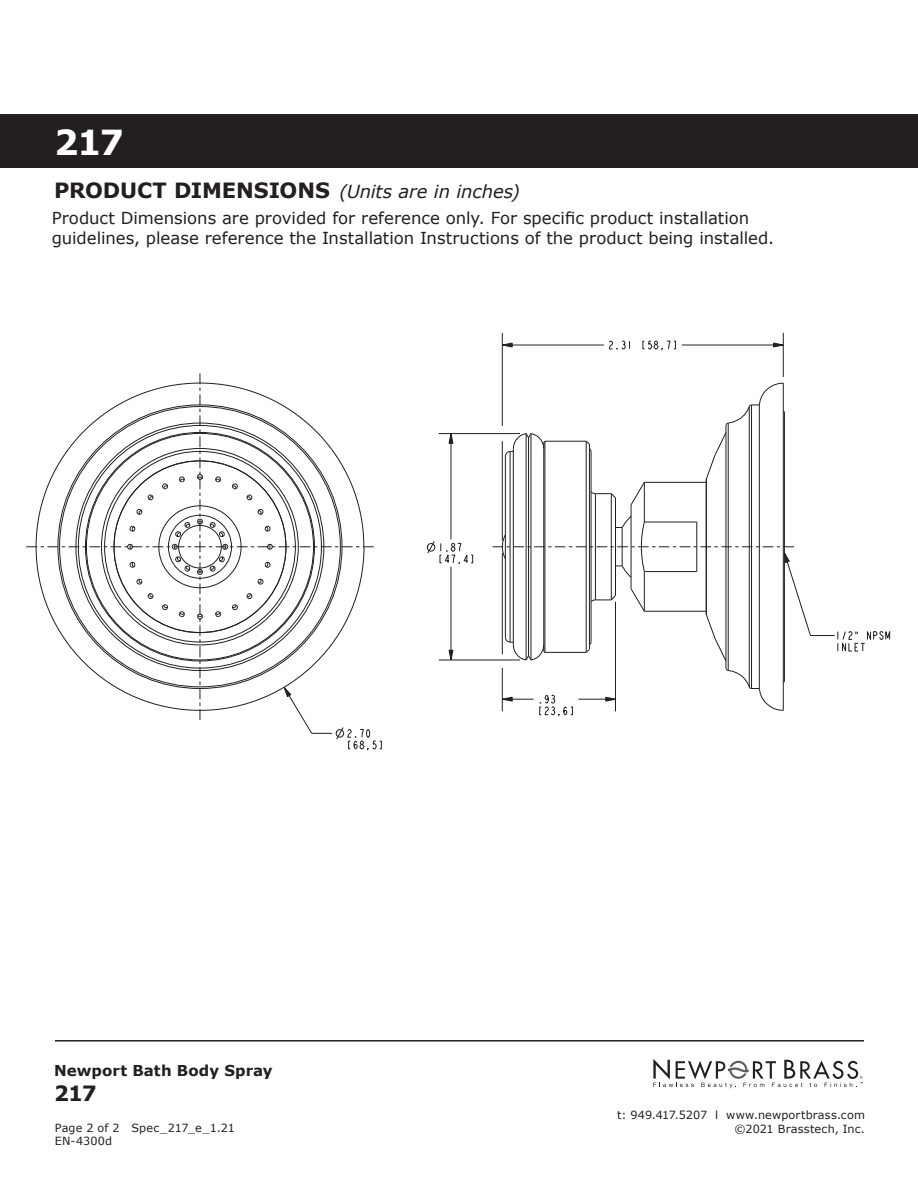
<style>
.page{position:relative;width:918px;height:1188px;background:#fff}
.page>*{position:absolute;margin:0;border:0;box-sizing:border-box;transform-origin:0 0}
.t1{font:700 34.5px "Verdana";color:#fff}
.t2{font:700 21px "Verdana";color:#231f20}
.t3{font:italic 18px "Verdana";letter-spacing:-.01em;color:#231f20}
.t4{font:16.5px/19.8px "Verdana";color:#231f20}
.t5{font:700 15px "Verdana";letter-spacing:.005em;color:#231f20}
.t6{font:11.25px/13.5px "Verdana";letter-spacing:.015em;color:#231f20;text-align:right}
.s1{font-weight:700;font-style:normal;font-size:21px}
</style>
<div class="page">
<svg style="left:653px;top:1059px;width:210px;height:29px"></svg>
<hr style="left:55px;top:1040px;width:809px;height:2px;background:#231f20">
<div style="left:0;top:114px;width:918px;height:54px;background:#231f20"></div>
<svg style="left:608px;top:340px;width:22px;height:10px"></svg>
<svg style="left:642px;top:340px;width:34px;height:11px"></svg>
<svg style="left:773px;top:342px;width:10px;height:6px"></svg>
<svg style="left:503px;top:342px;width:10px;height:6px"></svg>
<svg style="left:426px;top:541px;width:47px;height:24px"></svg>
<svg style="left:448px;top:434px;width:6px;height:10px"></svg>
<svg style="left:448px;top:650px;width:6px;height:10px"></svg>
<hr style="left:451px;top:434px;width:1px;height:106px;background:#231f20">
<hr style="left:451px;top:567px;width:1px;height:93px;background:#231f20">
<hr style="left:502px;top:333px;width:1px;height:93px;background:#231f20">
<hr style="left:439px;top:660px;width:81px;height:1px;background:#231f20">
<hr style="left:439px;top:433px;width:81px;height:1px;background:#231f20">
<hr style="left:783px;top:333px;width:1px;height:44px;background:#231f20">
<hr style="left:682px;top:345px;width:101px;height:1px;background:#231f20">
<hr style="left:502px;top:345px;width:102px;height:1px;background:#231f20">
<svg style="left:26px;top:373px;width:356px;height:378px"></svg>
<svg style="left:493px;top:382px;width:397px;height:335px"></svg>
<div style="left:168px;top:515px;width:64px;height:64px;border:1px solid #231f20;border-radius:50%"></div>
<div style="left:178px;top:525px;width:44px;height:43px;border:1px solid #231f20;border-radius:50%"></div>
<h1 class="t1" style="left:54px;top:120px;width:72px">217</h1>
<p class="t3" style="left:54px;top:180px;width:467px"><span class="s1">PRODUCT DIMENSIONS</span> (Units are in inches)</p>
<p class="t4" style="left:52px;top:208px;width:724px">Product Dimensions are provided for reference only. For specific product installation guidelines, please reference the Installation Instructions of the product being installed.</p>
<p class="t5" style="left:54px;top:1061px;width:220px">Newport Bath Body Spray</p>
<p class="t2" style="left:54px;top:1079px;width:44px">217</p>
<p class="t6" style="left:55px;top:1121px;width:182px;text-align:left">Page 2 of 2 Spec_217_e_1.21<br>EN-4300d</p>
<p class="t6" style="left:617px;top:1109px;width:249px">t: 949.417.5207 l www.newportbrass.com ©2021 Brasstech, Inc.</p>
</div>
